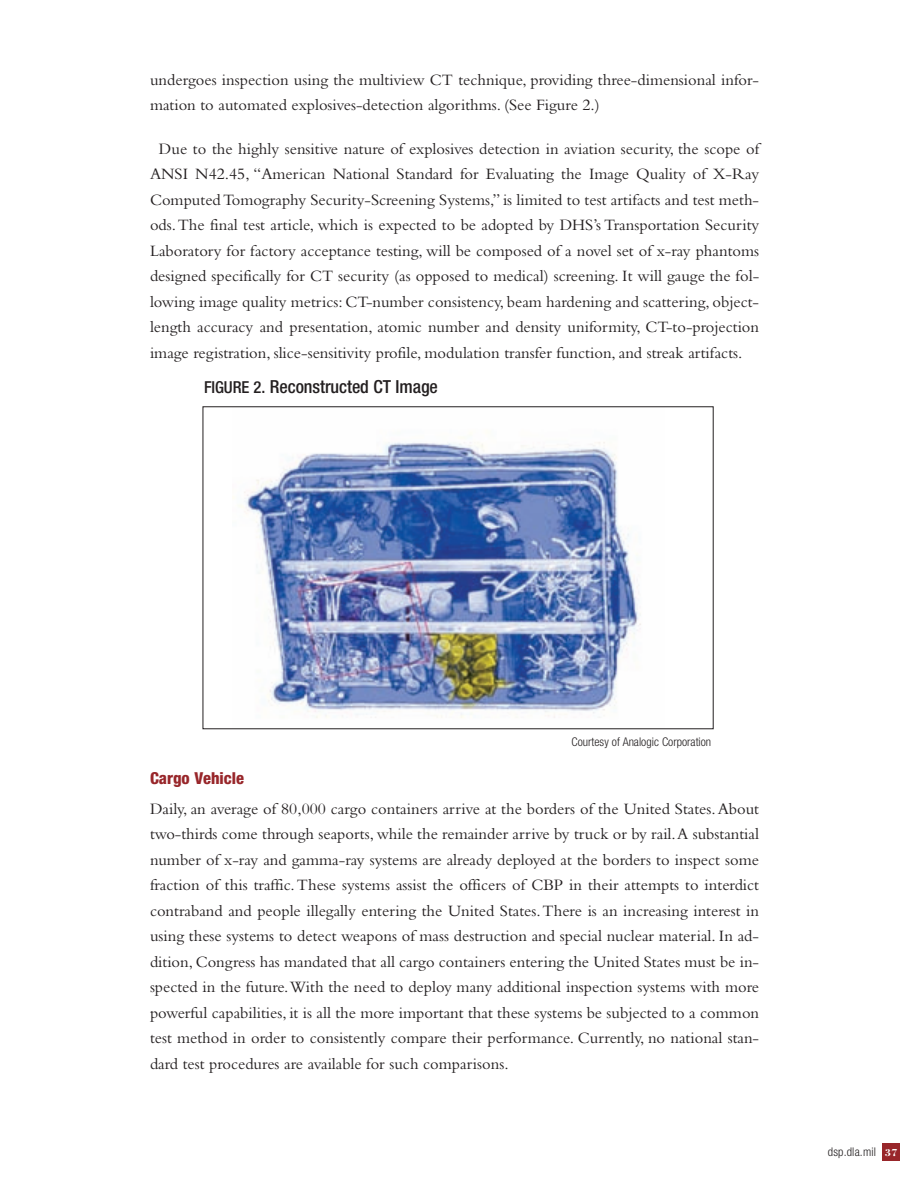
<style>
.page{position:relative;width:918px;height:1188px;background:#fff}
.page>*{position:absolute;margin:0;border:0;box-sizing:border-box;transform-origin:0 0}
.t1{font:500 condensed 18px "Helvetica Neue";letter-spacing:-.005em;color:#231f20}
.t2{font:16.5px/25.5px "Bembo";color:#231f20;text-align:justify}
.t3{font:800 condensed 16.5px "Helvetica Neue";color:#98262a}
.t4{font:300 condensed 12px "Helvetica Neue";color:#231f20}
.s1{font-size:16.5px}
.s2{font-family:"Bodoni";font-weight:700;font-stretch:normal;font-size:10.5px;color:#fff}
</style>
<div class="page">
<div style="left:882px;top:1143px;width:18px;height:18px;background:#98262a"></div>
<img style="left:238px;top:437px;width:403px;height:281px">
<div style="left:203px;top:406px;width:511px;height:323px;border:1px solid #231f20"></div>
<p class="t2" style="left:150px;top:68px;width:611px">undergoes inspection using the multiview CT technique, providing three-dimensional infor&shy;mation to automated explosives-detection algorithms. (See Figure 2.)</p>
<p class="t2" style="left:150px;top:137px;width:611px;text-indent:9px">Due to the highly sensitive nature of explosives detection in aviation security, the scope of ANSI N42.45, “American National Standard for Evaluating the Image Quality of X-Ray Computed Tomography Security-Screening Systems,” is limited to test artifacts and test meth&shy;ods.The final test article, which is expected to be adopted by DHS’s Transportation Security Laboratory for factory acceptance testing, will be composed of a novel set of x-ray phantoms designed specifically for CT security (as opposed to medical) screening. It will gauge the fol&shy;lowing image quality metrics: CT-number consistency, beam hardening and scattering, object&shy;length accuracy and presentation, atomic number and density uniformity, CT-to-projection image registration, slice-sensitivity profile, modulation transfer function, and streak artifacts.</p>
<p class="t1" style="left:204px;top:380px;width:235px"><span class="s1">FIGURE 2.</span> Reconstructed CT Image</p>
<p class="t4" style="left:572px;top:737px;width:141px">Courtesy of Analogic Corporation</p>
<p class="t3" style="left:150px;top:772px;width:96px">Cargo Vehicle</p>
<p class="t2" style="left:150px;top:798px;width:611px">Daily, an average of 80,000 cargo containers arrive at the borders of the United States.About two-thirds come through seaports, while the remainder arrive by truck or by rail.A substantial number of x-ray and gamma-ray systems are already deployed at the borders to inspect some fraction of this traffic. These systems assist the officers of CBP in their attempts to interdict contraband and people illegally entering the United States.There is an increasing interest in using these systems to detect weapons of mass destruction and special nuclear material. In ad&shy;dition, Congress has mandated that all cargo containers entering the United States must be in&shy;spected in the future.With the need to deploy many additional inspection systems with more powerful capabilities, it is all the more important that these systems be subjected to a common test method in order to consistently compare their performance. Currently, no national stan&shy;dard test procedures are available for such comparisons.</p>
<p class="t4" style="left:828px;top:1147px;width:71px">dsp.dla.mil <span class="s2">37</span></p>
</div>
